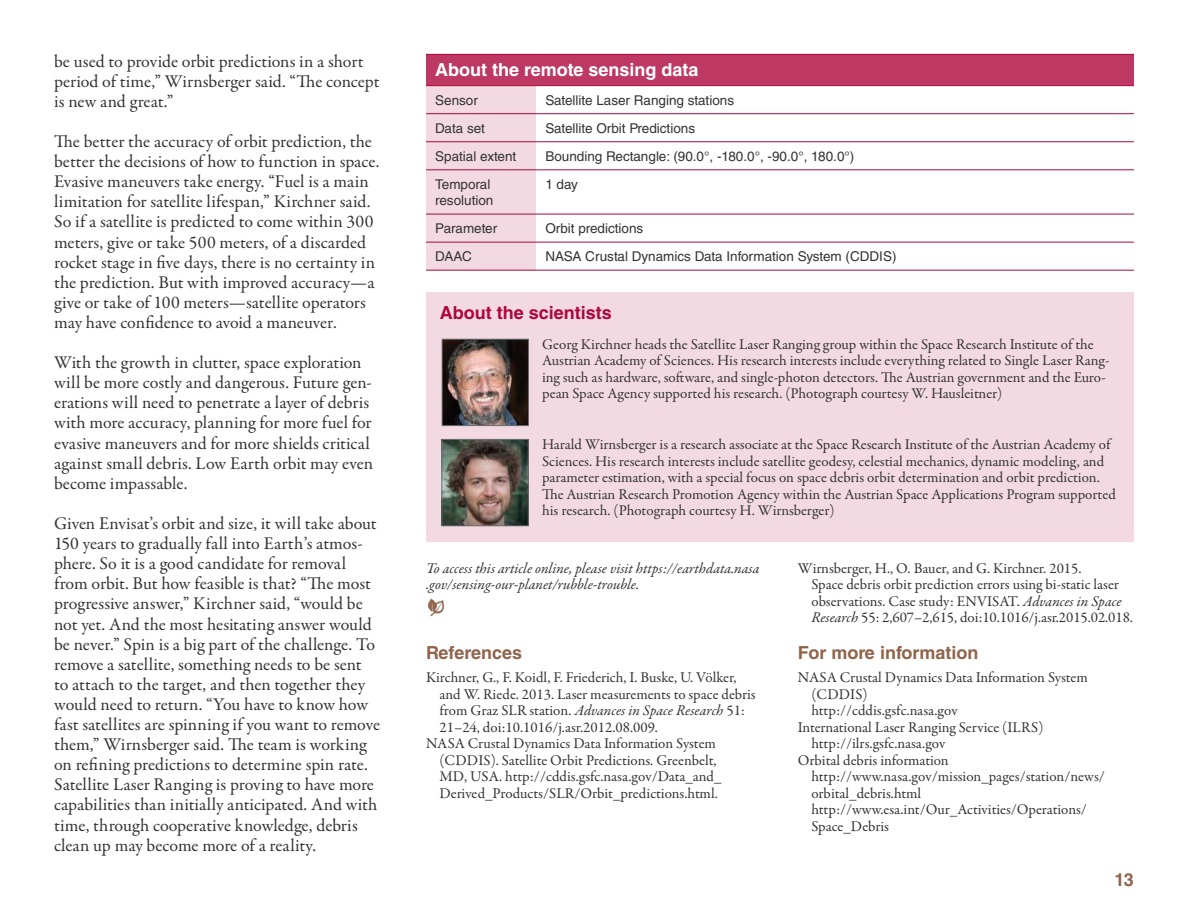
<style>
.page{position:relative;width:1188px;height:918px;background:#fff}
.page>*{position:absolute;margin:0;border:0;box-sizing:border-box;transform-origin:0 0}
.t1{font:18px/20.1px "Garamond Premr Pro";color:#333334}
.t2{font:700 18px "Helvetica LT Std";color:#8f644b}
.t3{font:700 18px "Helvetica LT Std";color:#fff}
.t4{font:700 18px "Helvetica LT Std";color:#ad073d}
.t5{font:15px/16.5px "Garamond Premr Pro";color:#333334}
.t6{font:italic 15px/16.5px "Garamond Premr Pro";color:#333334}
.t7{font:13.5px/16.2px "Helvetica LT Std";color:#333334}
.s1{font-style:normal}
.s2{font-style:italic}
</style>
<div class="page">
<div style="left:426px;top:292px;width:708px;height:250px;background:#f3dae2"></div>
<img style="left:444px;top:341px;width:83px;height:83px">
<div style="left:442px;top:339px;width:87px;height:87px;border:1px solid #6d6e71"></div>
<img style="left:444px;top:441px;width:83px;height:83px">
<div style="left:442px;top:439px;width:87px;height:87px;border:1px solid #6d6e71"></div>
<div style="left:426px;top:54px;width:708px;height:32px;background:#bd3863"></div>
<div style="left:426px;top:86px;width:110px;height:184px;background:#f3dae2"></div>
<svg style="left:536px;top:86px;width:598px;height:184px"></svg>
<hr style="left:426px;top:54px;width:110px;height:1px;background:#ad073d">
<hr style="left:536px;top:54px;width:598px;height:1px;background:#ad073d">
<hr style="left:426px;top:85px;width:110px;height:1px;background:#ad073d">
<hr style="left:536px;top:85px;width:598px;height:1px;background:#ad073d">
<hr style="left:426px;top:113px;width:110px;height:1px;background:#ad073d">
<hr style="left:536px;top:113px;width:598px;height:1px;background:#ad073d">
<hr style="left:426px;top:141px;width:110px;height:1px;background:#ad073d">
<hr style="left:536px;top:141px;width:598px;height:1px;background:#ad073d">
<hr style="left:426px;top:169px;width:110px;height:1px;background:#ad073d">
<hr style="left:536px;top:169px;width:598px;height:1px;background:#ad073d">
<hr style="left:426px;top:214px;width:110px;height:1px;background:#ad073d">
<hr style="left:426px;top:242px;width:110px;height:1px;background:#ad073d">
<hr style="left:426px;top:270px;width:110px;height:1px;background:#ad073d">
<hr style="left:536px;top:214px;width:598px;height:1px;background:#ad073d">
<hr style="left:536px;top:242px;width:598px;height:1px;background:#ad073d">
<hr style="left:536px;top:270px;width:598px;height:1px;background:#ad073d">
<img style="left:427px;top:598px;width:18px;height:18px">
<p class="t1" style="left:54px;top:52px;width:327px">be used to provide orbit predictions in a short period of time,” Wirnsberger said. “The concept is new and great.”</p>
<p class="t1" style="left:54px;top:132px;width:327px">The better the accuracy of orbit prediction, the better the decisions of how to function in space.<br>Evasive maneuvers take energy. “Fuel is a main limitation for satellite lifespan,” Kirchner said.<br>So if a satellite is predicted to come within 300 meters, give or take 500 meters, of a discarded rocket stage in five days, there is no certainty in the prediction. But with improved accuracy—a give or take of 100 meters—satellite operators may have confidence to avoid a maneuver.</p>
<p class="t1" style="left:54px;top:353px;width:320px">With the growth in clutter, space exploration will be more costly and dangerous. Future gen&shy;erations will need to penetrate a layer of debris with more accuracy, planning for more fuel for evasive maneuvers and for more shields critical against small debris. Low Earth orbit may even become impassable.</p>
<p class="t1" style="left:54px;top:514px;width:327px">Given Envisat’s orbit and size, it will take about 150 years to gradually fall into Earth’s atmos&shy;phere. So it is a good candidate for removal from orbit. But how feasible is that? “The most progressive answer,” Kirchner said, “would be not yet. And the most hesitating answer would be never.” Spin is a big part of the challenge. To remove a satellite, something needs to be sent to attach to the target, and then together they would need to return. “You have to know how fast satellites are spinning if you want to remove them,” Wirnsberger said. The team is working on refining predictions to determine spin rate.<br>Satellite Laser Ranging is proving to have more capabilities than initially anticipated. And with time, through cooperative knowledge, debris clean up may become more of a reality.</p>
<p class="t3" style="left:435px;top:59px;width:265px">About the remote sensing data</p>
<p class="t7" style="left:435px;top:92px;width:44px">Sensor</p>
<p class="t7" style="left:545px;top:92px;width:190px">Satellite Laser Ranging stations</p>
<p class="t7" style="left:435px;top:120px;width:51px">Data set</p>
<p class="t7" style="left:545px;top:120px;width:151px">Satellite Orbit Predictions</p>
<p class="t7" style="left:435px;top:148px;width:83px">Spatial extent</p>
<p class="t7" style="left:545px;top:148px;width:311px">Bounding Rectangle: (90.0°, -180.0°, -90.0°, 180.0°)</p>
<p class="t7" style="left:435px;top:176px;width:60px">Temporal resolution</p>
<p class="t7" style="left:545px;top:176px;width:34px">1 day</p>
<p class="t7" style="left:435px;top:220px;width:64px">Parameter</p>
<p class="t7" style="left:545px;top:220px;width:100px">Orbit predictions</p>
<p class="t7" style="left:435px;top:248px;width:38px">DAAC</p>
<p class="t7" style="left:545px;top:248px;width:353px">NASA Crustal Dynamics Data Information System (CDDIS)</p>
<p class="t4" style="left:440px;top:301px;width:174px">About the scientists</p>
<p class="t5" style="left:542px;top:336px;width:569px">Georg Kirchner heads the Satellite Laser Ranging group within the Space Research Institute of the Austrian Academy of Sciences. His research interests include everything related to Single Laser Rang&shy;ing such as hardware, software, and single-photon detectors. The Austrian government and the Euro&shy;pean Space Agency supported his research. (Photograph courtesy W. Hausleitner)</p>
<p class="t5" style="left:542px;top:437px;width:575px">Harald Wirnsberger is a research associate at the Space Research Institute of the Austrian Academy of Sciences. His research interests include satellite geodesy, celestial mechanics, dynamic modeling, and parameter estimation, with a special focus on space debris orbit determination and orbit prediction.<br>The Austrian Research Promotion Agency within the Austrian Space Applications Program supported his research. (Photograph courtesy H. Wirnsberger)</p>
<p class="t6" style="left:426px;top:561px;width:335px">To access this article online, please visit https://earthdata.nasa .gov/sensing-our-planet/rubble-trouble.</p>
<p class="t2" style="left:426px;top:642px;width:98px">References</p>
<p class="t5" style="left:426px;top:670px;width:312px">Kirchner, G., F. Koidl, F. Friederich, I. Buske, U. Völker,</p>
<p class="t5" style="left:440px;top:686px;width:318px">and W. Riede. 2013. Laser measurements to space debris</p>
<p class="t6" style="left:440px;top:703px;width:307px"><span class="s1">from Graz SLR station.</span> Advances in Space Research <span class="s1">51:</span></p>
<p class="t5" style="left:440px;top:719px;width:220px">21–24, doi:10.1016/j.asr.2012.08.009.</p>
<p class="t5" style="left:426px;top:736px;width:291px">NASA Crustal Dynamics Data Information System</p>
<p class="t5" style="left:440px;top:752px;width:279px">(CDDIS). Satellite Orbit Predictions. Greenbelt,</p>
<p class="t5" style="left:440px;top:769px;width:283px">MD, USA. http://cddis.gsfc.nasa.gov/Data_and_</p>
<p class="t5" style="left:440px;top:785px;width:280px">Derived_Products/SLR/Orbit_predictions.html.</p>
<p class="t5" style="left:811px;top:560px;width:323px;text-indent:-14px">Wirnsberger, H., O. Bauer, and G. Kirchner. 2015.<br>Space debris orbit prediction errors using bi-static laser observations. Case study: ENVISAT. <span class="s2">Advances in Space Research</span> 55: 2,607–2,615, doi:10.1016/j.asr.2015.02.018.</p>
<p class="t2" style="left:798px;top:642px;width:182px">For more information</p>
<p class="t5" style="left:798px;top:670px;width:291px">NASA Crustal Dynamics Data Information System</p>
<p class="t5" style="left:811px;top:686px;width:58px">(CDDIS)</p>
<p class="t5" style="left:811px;top:703px;width:148px">http://cddis.gsfc.nasa.gov</p>
<p class="t5" style="left:798px;top:719px;width:247px">International Laser Ranging Service (ILRS)</p>
<p class="t5" style="left:811px;top:736px;width:136px">http://ilrs.gsfc.nasa.gov</p>
<p class="t5" style="left:798px;top:752px;width:152px">Orbital debris information</p>
<p class="t5" style="left:811px;top:769px;width:295px">http://www.nasa.gov/mission_pages/station/news/</p>
<p class="t5" style="left:811px;top:785px;width:111px">orbital_debris.html</p>
<p class="t5" style="left:811px;top:802px;width:277px">http://www.esa.int/Our_Activities/Operations/</p>
<p class="t5" style="left:811px;top:818px;width:79px">Space_Debris</p>
<p class="t2" style="left:1115px;top:869px;width:21px">13</p>
</div>
